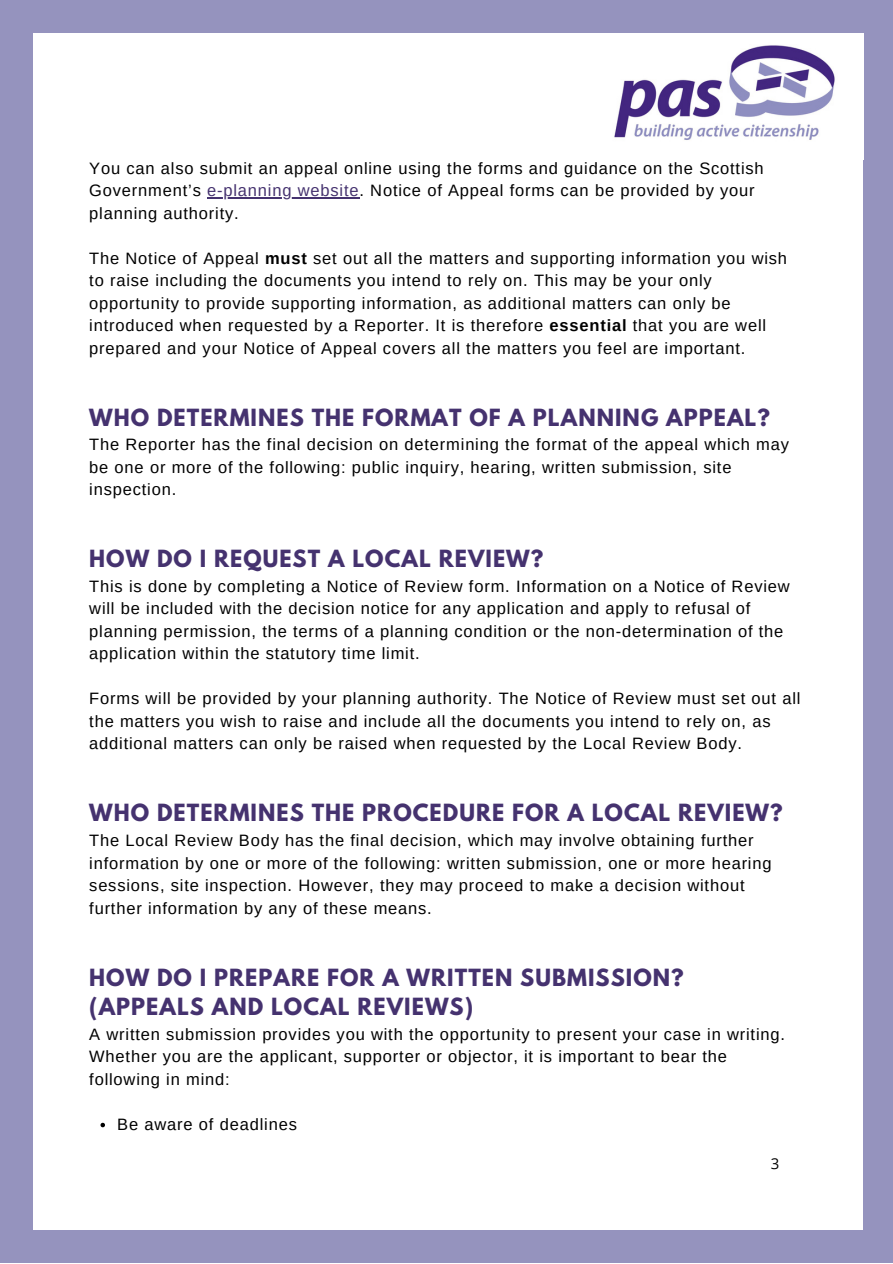
<style>
.page{position:relative;width:893px;height:1264px;background:#fff}
.page>*{position:absolute;margin:0;border:0;box-sizing:border-box;transform-origin:0 0}
.t1{font:700 21px/29.2px "League Spartan";letter-spacing:.05em;color:#45326f}
.t2{font:16.5px/22.5px "Arimo";letter-spacing:.05em;color:#000}
.t3{font:15px "Open Sans";color:#000}
.s1{color:#45326f}
.s2{font-weight:700}
</style>
<div class="page">
<div style="left:0;top:0;width:892px;height:1262px;background:#9593be"></div>
<div style="left:34px;top:33px;width:828px;height:1196px;background:#fff"></div>
<img style="left:614px;top:33px;width:249px;height:126px">
<svg style="left:100px;top:1122px;width:5px;height:5px"></svg>
<hr style="left:207px;top:197px;width:152px;height:1px;background:#45326f">
<p class="t2" style="left:89px;top:157px;width:676px">You can also submit an appeal online using the forms and guidance on the Scottish<br>Government’s <span class="s1">e-planning website</span>. Notice of Appeal forms can be provided by your planning authority.</p>
<p class="t2" style="left:89px;top:246px;width:699px">The Notice of Appeal <span class="s2">must</span> set out all the matters and supporting information you wish to raise including the documents you intend to rely on. This may be your only opportunity to provide supporting information, as additional matters can only be introduced when requested by a Reporter. It is therefore <span class="s2">essential</span> that you are well prepared and your Notice of Appeal covers all the matters you feel are important.</p>
<p class="t1" style="left:89px;top:405px;width:682px">WHO DETERMINES THE FORMAT OF A PLANNING APPEAL?</p>
<p class="t2" style="left:89px;top:433px;width:701px">The Reporter has the final decision on determining the format of the appeal which may be one or more of the following: public inquiry, hearing, written submission, site inspection.</p>
<p class="t1" style="left:89px;top:547px;width:455px">HOW DO I REQUEST A LOCAL REVIEW?</p>
<p class="t2" style="left:89px;top:575px;width:702px">This is done by completing a Notice of Review form. Information on a Notice of Review will be included with the decision notice for any application and apply to refusal of planning permission, the terms of a planning condition or the non-determination of the application within the statutory time limit.</p>
<p class="t2" style="left:89px;top:687px;width:712px">Forms will be provided by your planning authority. The Notice of Review must set out all the matters you wish to raise and include all the documents you intend to rely on, as additional matters can only be raised when requested by the Local Review Body.</p>
<p class="t1" style="left:89px;top:801px;width:694px">WHO DETERMINES THE PROCEDURE FOR A LOCAL REVIEW?</p>
<p class="t2" style="left:89px;top:829px;width:683px">The Local Review Body has the final decision, which may involve obtaining further information by one or more of the following: written submission, one or more hearing sessions, site inspection. However, they may proceed to make a decision without further information by any of these means.</p>
<p class="t1" style="left:89px;top:965px;width:596px">HOW DO I PREPARE FOR A WRITTEN SUBMISSION? (APPEALS AND LOCAL REVIEWS)</p>
<p class="t2" style="left:89px;top:1022px;width:697px">A written submission provides you with the opportunity to present your case in writing.<br>Whether you are the applicant, supporter or objector, it is important to bear the following in mind:</p>
<p class="t2" style="left:117px;top:1112px;width:181px">Be aware of deadlines</p>
<p class="t3" style="left:770px;top:1153px;width:10px">3</p>
</div>
